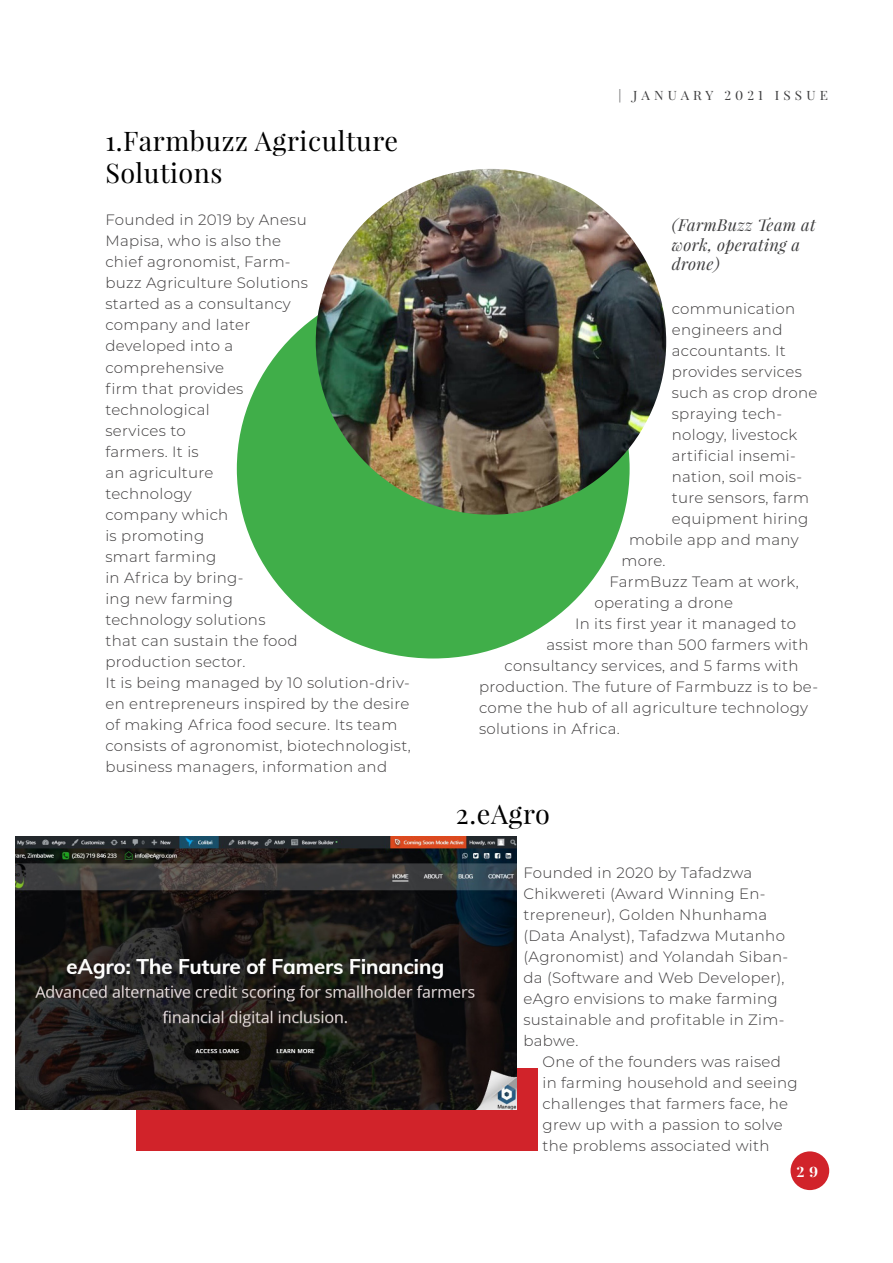
<style>
.page{position:relative;width:893px;height:1263px;background:#fff}
.page>*{position:absolute;margin:0;border:0;box-sizing:border-box;transform-origin:0 0}
.Paragraph_With_18_Te{font:27px/32.4px "Playfair Display";letter-spacing:.02em;color:#000}
.Paragraph_With_18_Te-2{font:italic 16.5px/19.8px "Playfair Display";letter-spacing:.02em;color:#3e3e3f}
.Paragraph{font:300 15px/21px "Montserrat";letter-spacing:.02em;color:#3c3a3b}
.t1{font:700 14.25px "Playfair Display";color:#fff;scale:1.05 1}
.t2{font:12.9px "Playfair Display";letter-spacing:.3em;color:#3e3e3f;scale:1.05 1}
</style>
<div class="page">
<div style="left:790px;top:1151px;width:39px;height:39px;background:#d1232a;border-radius:50%"></div>
<div style="left:237px;top:279px;width:393px;height:379px;background:#40ae49;border-radius:50%"></div>
<img style="left:316px;top:169px;width:350px;height:346px">
<div style="left:136px;top:1068px;width:402px;height:83px;background:#d1232a"></div>
<img style="left:15px;top:836px;width:501px;height:273px">
<p class="Paragraph_With_18_Te" style="left:105px;top:125px;width:294px">1.Farmbuzz Agriculture<br>Solutions</p>
<p class="Paragraph" style="left:105px;top:209px;width:204px">Founded in 2019 by Anesu<br>Mapisa, who is also the chief agronomist, Farm&shy;buzz Agriculture Solutions started as a consultancy company and later developed into a comprehensive<br>firm that provides technological<br>services to<br>farmers. It is<br>an agriculture<br>technology<br>company which<br>is promoting<br>smart farming<br>in Africa by bring-<br>ing new farming technology solutions<br>that can sustain the food production sector.</p>
<p class="Paragraph" style="left:105px;top:671px;width:307px">It is being managed by 10 solution-driv&shy;en entrepreneurs inspired by the desire of making Africa food secure. Its team consists of agronomist, biotechnologist, business managers, information and</p>
<p class="t2" style="left:619px;top:87px;width:201px">| JANUARY 2021 ISSUE</p>
<p class="Paragraph_With_18_Te-2" style="left:672px;top:214px;width:145px">(FarmBuzz Team at work, operating a drone)</p>
<p class="Paragraph" style="left:672px;top:298px;width:125px">communication</p>
<p class="Paragraph" style="left:672px;top:319px;width:112px">engineers and</p>
<p class="Paragraph" style="left:672px;top:340px;width:115px">accountants. It</p>
<p class="Paragraph" style="left:672px;top:361px;width:132px">provides services</p>
<p class="Paragraph" style="left:672px;top:382px;width:147px">such as crop drone</p>
<p class="Paragraph" style="left:672px;top:403px;width:112px">spraying tech-</p>
<p class="Paragraph" style="left:672px;top:424px;width:127px">nology, livestock</p>
<p class="Paragraph" style="left:672px;top:445px;width:126px">artificial insemi-</p>
<p class="Paragraph" style="left:672px;top:466px;width:132px">nation, soil mois-</p>
<p class="Paragraph" style="left:672px;top:487px;width:139px">ture sensors, farm</p>
<p class="Paragraph" style="left:672px;top:508px;width:138px">equipment hiring</p>
<p class="Paragraph" style="left:629px;top:529px;width:171px">mobile app and many</p>
<p class="Paragraph" style="left:621px;top:550px;width:46px">more.</p>
<p class="Paragraph" style="left:594px;top:571px;width:206px;text-indent:15px">FarmBuzz Team at work, operating a drone</p>
<p class="Paragraph" style="left:575px;top:613px;width:223px">In its first year it managed to</p>
<p class="Paragraph" style="left:546px;top:634px;width:264px">assist more than 500 farmers with</p>
<p class="Paragraph" style="left:504px;top:655px;width:295px">consultancy services, and 5 farms with</p>
<p class="Paragraph" style="left:479px;top:676px;width:341px">production. The future of Farmbuzz is to be-</p>
<p class="Paragraph" style="left:479px;top:697px;width:331px">come the hub of all agriculture technology</p>
<p class="Paragraph" style="left:479px;top:718px;width:142px">solutions in Africa.</p>
<p class="Paragraph_With_18_Te" style="left:456px;top:798px;width:95px">2.eAgro</p>
<p class="Paragraph" style="left:523px;top:861px;width:266px">Founded in 2020 by Tafadzwa<br>Chikwereti (Award Winning En&shy;trepreneur), Golden Nhunhama (Data Analyst), Tafadzwa Mutanho (Agronomist) and Yolandah Siban&shy;da (Software and Web Developer), eAgro envisions to make farming sustainable and profitable in Zim&shy;babwe.</p>
<p class="Paragraph" style="left:542px;top:1050px;width:257px">One of the founders was raised in farming household and seeing challenges that farmers face, he grew up with a passion to solve the problems associated with</p>
<p class="t1" style="left:796px;top:1162px;width:22px">2 9</p>
</div>
